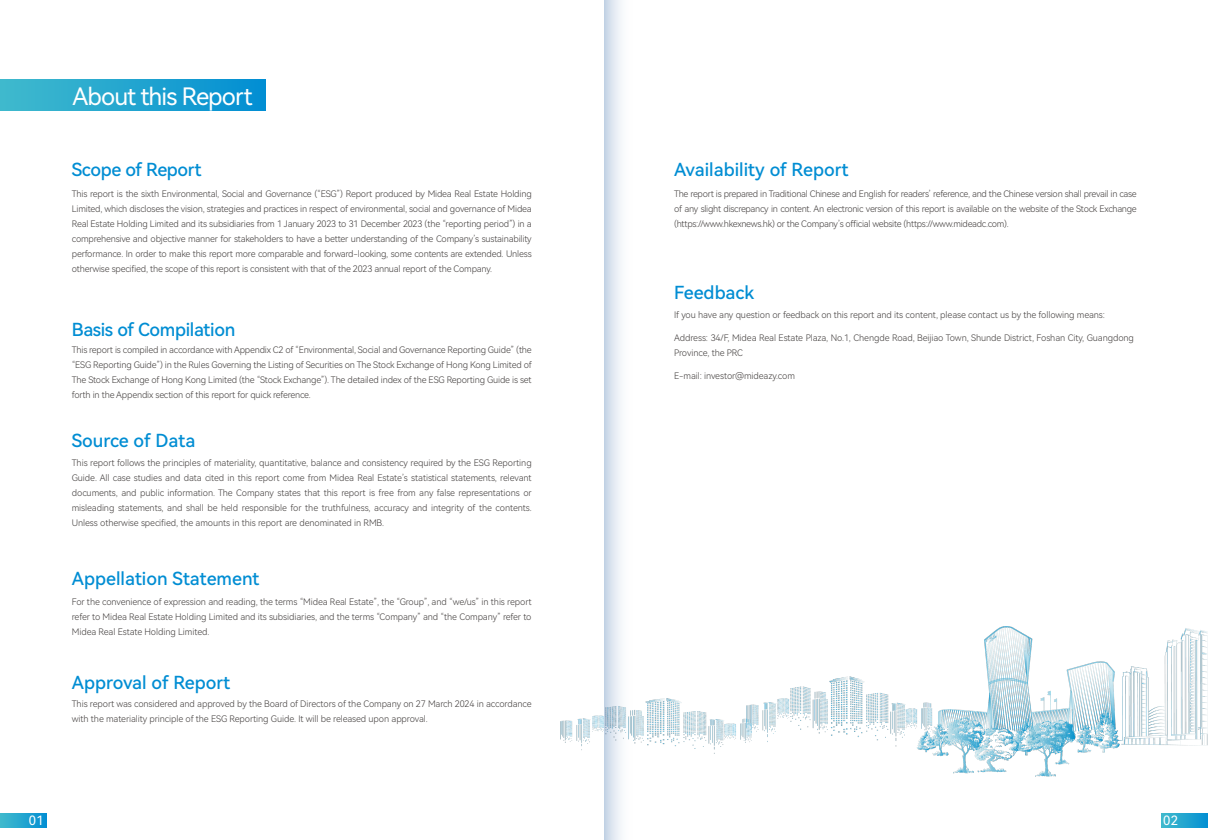
<style>
.page{position:relative;width:1208px;height:840px;background:#fff}
.page>*{position:absolute;margin:0;border:0;box-sizing:border-box;transform-origin:0 0}
.t1{font:24px "Harmony OS Sans SC";letter-spacing:-.04em;color:#fff}
.t2{font:18px "Harmony OS Sans SC Medium";color:#008dd3}
.t3{font:18px "Harmony OS Sans SC Medium";letter-spacing:-.02em;color:#008dd3}
.t4{font:12.8px "Harmony OS Sans SC";color:#fff}
.t5{font:9px/15px "Harmony OS Sans SC Light";letter-spacing:-.01em;color:#3e3a39;text-align:justify}
</style>
<div class="page">
<div style="left:0;top:80px;width:266px;height:31px;background:linear-gradient(to right,#41bbcd,#028ed3)"></div>
<img style="left:561px;top:626px;width:647px;height:149px">
<svg style="left:0;top:813px;width:47px;height:14px"></svg>
<svg style="left:1161px;top:813px;width:47px;height:14px"></svg>
<svg style="left:604px;top:0;width:29px;height:839px"></svg>
<h1 class="t1" style="left:73px;top:80px;width:182px">About this Report</h1>
<h2 class="t3" style="left:72px;top:157px;width:131px">Scope of Report</h2>
<p class="t5" style="left:72px;top:186px;width:461px">This report is the sixth Environmental, Social and Governance (“ESG”) Report produced by Midea Real Estate Holding Limited, which discloses the vision, strategies and practices in respect of environmental, social and governance of Midea Real Estate Holding Limited and its subsidiaries from 1 January 2023 to 31 December 2023 (the “reporting period”) in a comprehensive and objective manner for stakeholders to have a better understanding of the Company’s sustainability performance. In order to make this report more comparable and forward-looking, some contents are extended. Unless otherwise specified, the scope of this report is consistent with that of the 2023 annual report of the Company.</p>
<h2 class="t3" style="left:72px;top:316px;width:165px">Basis of Compilation</h2>
<p class="t5" style="left:72px;top:342px;width:461px">This report is compiled in accordance with Appendix C2 of “Environmental, Social and Governance Reporting Guide” (the “ESG Reporting Guide”) in the Rules Governing the Listing of Securities on The Stock Exchange of Hong Kong Limited of The Stock Exchange of Hong Kong Limited (the “Stock Exchange”). The detailed index of the ESG Reporting Guide is set forth in the Appendix section of this report for quick reference.</p>
<h2 class="t2" style="left:72px;top:428px;width:125px">Source of Data</h2>
<p class="t5" style="left:72px;top:454px;width:461px">This report follows the principles of materiality, quantitative, balance and consistency required by the ESG Reporting Guide. All case studies and data cited in this report come from Midea Real Estate’s statistical statements, relevant documents, and public information. The Company states that this report is free from any false representations or misleading statements, and shall be held responsible for the truthfulness, accuracy and integrity of the contents.<br>Unless otherwise specified, the amounts in this report are denominated in RMB.</p>
<h2 class="t2" style="left:72px;top:565px;width:189px">Appellation Statement</h2>
<p class="t5" style="left:72px;top:593px;width:461px">For the convenience of expression and reading, the terms “Midea Real Estate”, the “Group”, and “we/us” in this report refer to Midea Real Estate Holding Limited and its subsidiaries, and the terms “Company” and “the Company” refer to Midea Real Estate Holding Limited.</p>
<h2 class="t2" style="left:72px;top:669px;width:160px">Approval of Report</h2>
<p class="t5" style="left:72px;top:695px;width:461px">This report was considered and approved by the Board of Directors of the Company on 27 March 2024 in accordance with the materiality principle of the ESG Reporting Guide. It will be released upon approval.</p>
<h2 class="t2" style="left:674px;top:157px;width:176px">Availability of Report</h2>
<p class="t5" style="left:674px;top:186px;width:464px">The report is prepared in Traditional Chinese and English for readers’ reference, and the Chinese version shall prevail in case of any slight discrepancy in content. An electronic version of this report is available on the website of the Stock Exchange (https://www.hkexnews.hk) or the Company’s official website (https://www.mideadc.com).</p>
<h2 class="t2" style="left:674px;top:280px;width:82px">Feedback</h2>
<p class="t5" style="left:674px;top:306px;width:432px">If you have any question or feedback on this report and its content, please contact us by the following means:</p>
<p class="t5" style="left:674px;top:329px;width:461px">Address: 34/F, Midea Real Estate Plaza, No.1, Chengde Road, Beijiao Town, Shunde District, Foshan City, Guangdong<br>Province, the PRC</p>
<p class="t5" style="left:674px;top:367px;width:122px">E-mail: investor@mideazy.com</p>
<h3 class="t4" style="left:29px;top:811px;width:16px">01</h3>
<h3 class="t4" style="left:1163px;top:811px;width:16px">02</h3>
</div>
